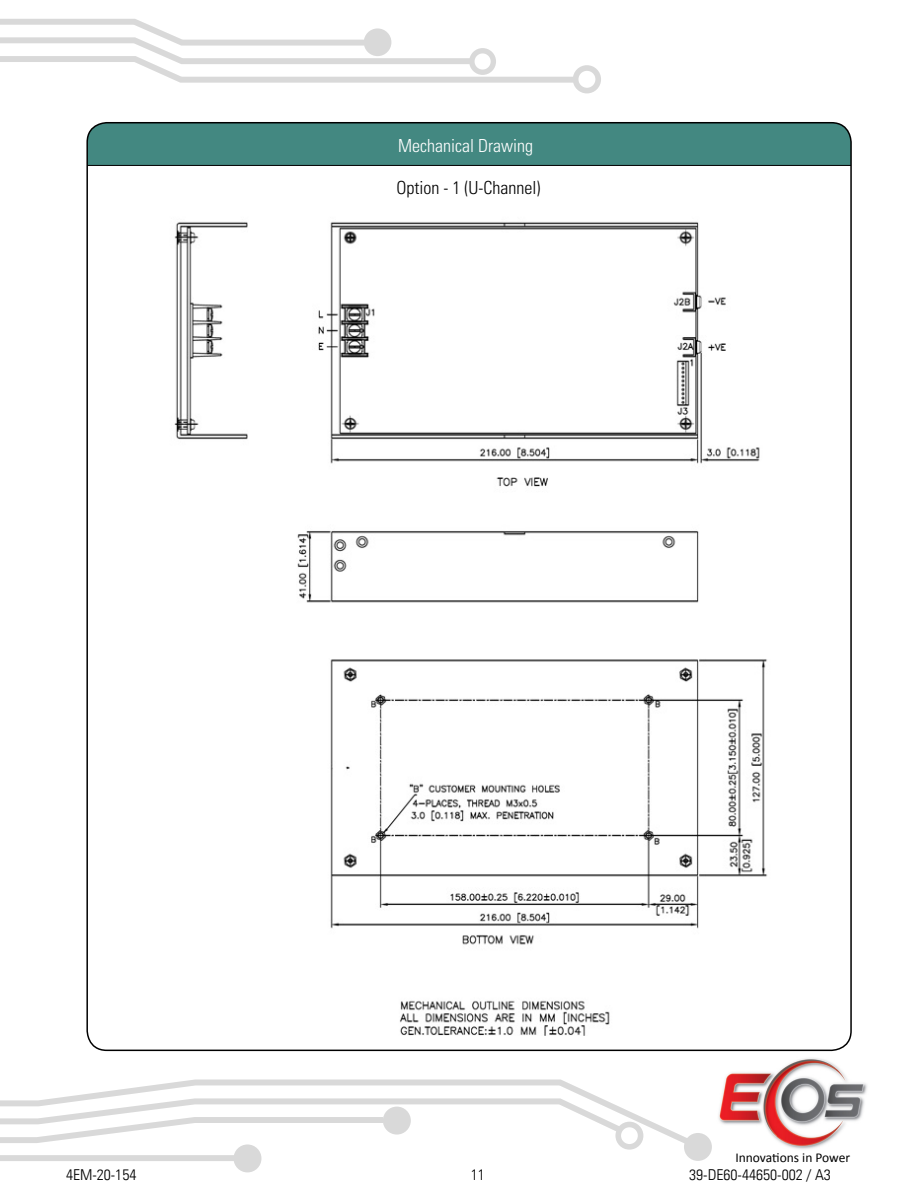
<style>
.page{position:relative;width:918px;height:1188px;background:#fff}
.page>*{position:absolute;margin:0;border:0;box-sizing:border-box;transform-origin:0 0}
.t1{font:300 condensed 18px "Univers LT Std";color:#000}
.t2{font:300 condensed 18px "Univers LT Std";color:#fff}
.t3{font:300 condensed 15px "Univers LT";color:#000;scale:1.06 1}
.t4{font:13.5px "Calibri";color:#000}
</style>
<div class="page">
<svg style="left:146px;top:48px;width:429px;height:38px"></svg>
<div style="left:573px;top:65px;width:28px;height:28px;border:6px solid #000;border-radius:50%"></div>
<div style="left:469px;top:48px;width:27px;height:27px;border:5px solid #000;border-radius:50%"></div>
<svg style="left:0;top:19px;width:478px;height:48px"></svg>
<div style="left:367px;top:31px;width:22px;height:22px;background:#d9d9d9;border-radius:50%"></div>
<div style="left:364px;top:28px;width:27px;height:28px;border:6px solid #000;border-radius:50%"></div>
<svg style="left:88px;top:1079px;width:606px;height:71px"></svg>
<div style="left:687px;top:1136px;width:22px;height:22px;background:#d9d9d9;border-radius:50%"></div>
<div style="left:684px;top:1133px;width:28px;height:28px;border:6px solid #000;border-radius:50%"></div>
<svg style="left:0;top:1094px;width:626px;height:52px"></svg>
<div style="left:386px;top:1109px;width:22px;height:23px;background:#d9d9d9;border-radius:50%"></div>
<div style="left:383px;top:1107px;width:28px;height:28px;border:6px solid #000;border-radius:50%"></div>
<div style="left:0;top:1155px;width:235px;height:6px;background:#d9d9d9"></div>
<div style="left:236px;top:1147px;width:23px;height:23px;background:#d9d9d9;border-radius:50%"></div>
<div style="left:234px;top:1144px;width:27px;height:28px;border:6px solid #000;border-radius:50%"></div>
<img style="left:718px;top:1058px;width:149px;height:91px">
<svg style="left:89px;top:123px;width:760px;height:43px;background:#41837c"></svg>
<img style="left:174px;top:221px;width:594px;height:815px">
<p class="t2" style="left:398px;top:134px;width:136px">Mechanical Drawing</p>
<p class="t1" style="left:397px;top:177px;width:145px">Option - 1 (U-Channel)</p>
<p class="t4" style="left:735px;top:1149px;width:116px">Innovations in Power</p>
<p class="t3" style="left:66px;top:1165px;width:68px">4EM-20-154</p>
<p class="t3" style="left:471px;top:1165px;width:15px">11</p>
<p class="t3" style="left:689px;top:1165px;width:135px">39-DE60-44650-002 / A3</p>
</div>
